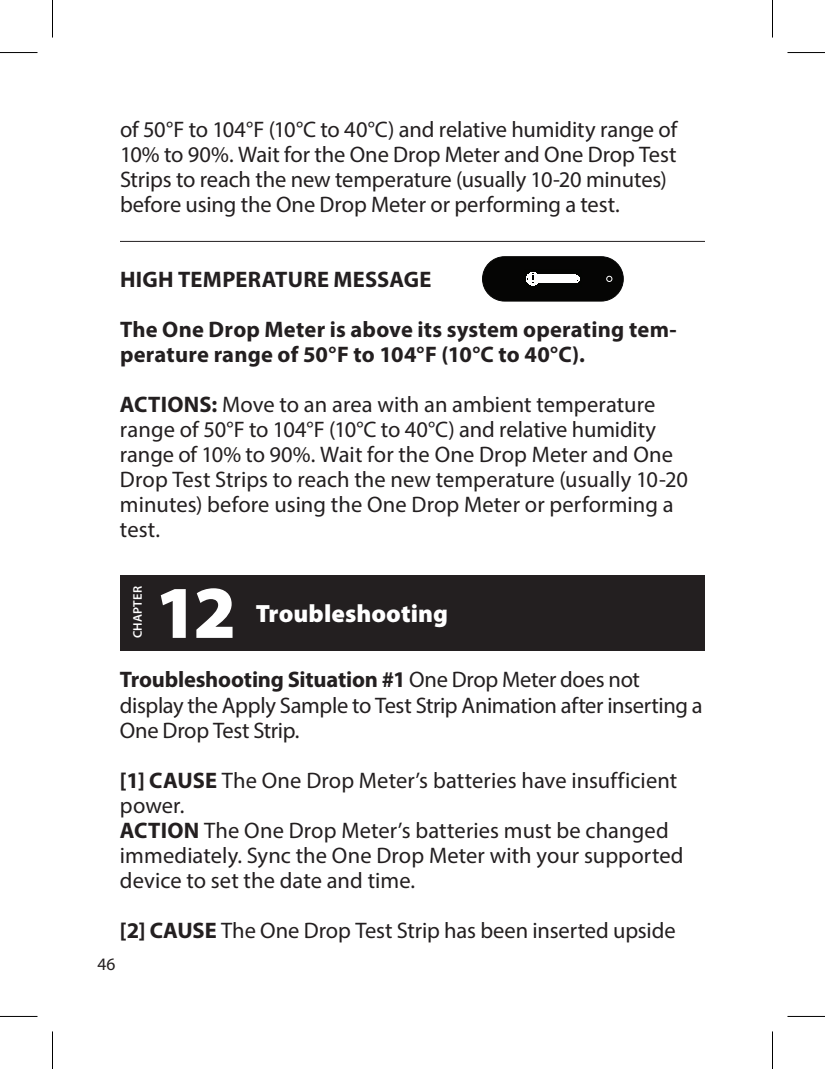
<style>
.page{position:relative;width:825px;height:1069px;background:#fff}
.page>*{position:absolute;margin:0;border:0;box-sizing:border-box;transform-origin:0 0}
.t1{font:900 75px "Myriad Pro";color:#fff}
.t2{font:900 25px "Myriad Pro";letter-spacing:.005em;color:#fff}
.t3{font:22.5px/25px "Myriad Pro";color:#231f20}
.t4{font:22.5px/25px "Myriad Pro";letter-spacing:-.02em;color:#231f20}
.t5{font:700 22.5px/25px "Myriad Pro";letter-spacing:.01em;color:#231f20}
.t6{font:17.5px "Myriad Pro";color:#231f20}
.t7{font:600 12.5px "Myriad Pro";letter-spacing:.02em;color:#fff}
.s1{font-weight:700}
</style>
<div class="page">
<div style="left:120px;top:575px;width:585px;height:75px;background:#231f20"></div>
<div style="left:483px;top:256px;width:140px;height:45px;background:#050504;border-radius:22px"></div>
<div style="left:482px;top:256px;width:142px;height:45px;border:1px solid #050504;border-radius:22px"></div>
<svg style="left:606px;top:276px;width:6px;height:6px"></svg>
<svg style="left:526px;top:272px;width:54px;height:14px"></svg>
<hr style="left:120px;top:241px;width:585px;height:1px;background:#231f20">
<hr style="left:0;top:52px;width:38px;height:1px;background:#000">
<hr style="left:788px;top:52px;width:37px;height:1px;background:#000">
<hr style="left:0;top:1015px;width:38px;height:1px;background:#000">
<hr style="left:788px;top:1015px;width:37px;height:1px;background:#000">
<hr style="left:52px;top:0;width:1px;height:38px;background:#000">
<hr style="left:52px;top:1031px;width:1px;height:37px;background:#000">
<hr style="left:772px;top:0;width:1px;height:38px;background:#000">
<hr style="left:772px;top:1031px;width:1px;height:37px;background:#000">
<p class="t3" style="left:120px;top:116px;width:559px">of 50°F to 104°F (10°C to 40°C) and relative humidity range of 10% to 90%. Wait for the One Drop Meter and One Drop Test Strips to reach the new temperature (usually 10-20 minutes) before using the One Drop Meter or performing a test.</p>
<p class="t5" style="left:120px;top:266px;width:313px">HIGH TEMPERATURE MESSAGE</p>
<p class="t5" style="left:120px;top:316px;width:558px">The One Drop Meter is above its system operating tem&shy;perature range of 50°F to 104°F (10°C to 40°C).</p>
<p class="t3" style="left:120px;top:391px;width:570px"><span class="s1">ACTIONS:</span> Move to an area with an ambient temperature range of 50°F to 104°F (10°C to 40°C) and relative humidity range of 10% to 90%. Wait for the One Drop Meter and One Drop Test Strips to reach the new temperature (usually 10-20 minutes) before using the One Drop Meter or performing a test.</p>
<p class="t7" style="left:130px;top:638px;width:54px;rotate:-90deg">CHAPTER</p>
<h1 class="t1" style="left:155px;top:562px;width:83px">12</h1>
<p class="t2" style="left:256px;top:596px;width:194px">Troubleshooting</p>
<p class="t4" style="left:120px;top:666px;width:584px"><span class="s1">Troubleshooting Situation #1</span> One Drop Meter does not display the Apply Sample to Test Strip Animation after inserting a<br>One Drop Test Strip.</p>
<p class="t3" style="left:120px;top:766px;width:565px"><span class="s1">[1] CAUSE</span> The One Drop Meter’s batteries have insufficient power.<br><span class="s1">ACTION</span> The One Drop Meter’s batteries must be changed immediately. Sync the One Drop Meter with your supported device to set the date and time.</p>
<p class="t3" style="left:120px;top:916px;width:557px"><span class="s1">[2] CAUSE</span> The One Drop Test Strip has been inserted upside</p>
<p class="t6" style="left:98px;top:952px;width:19px">46</p>
</div>
